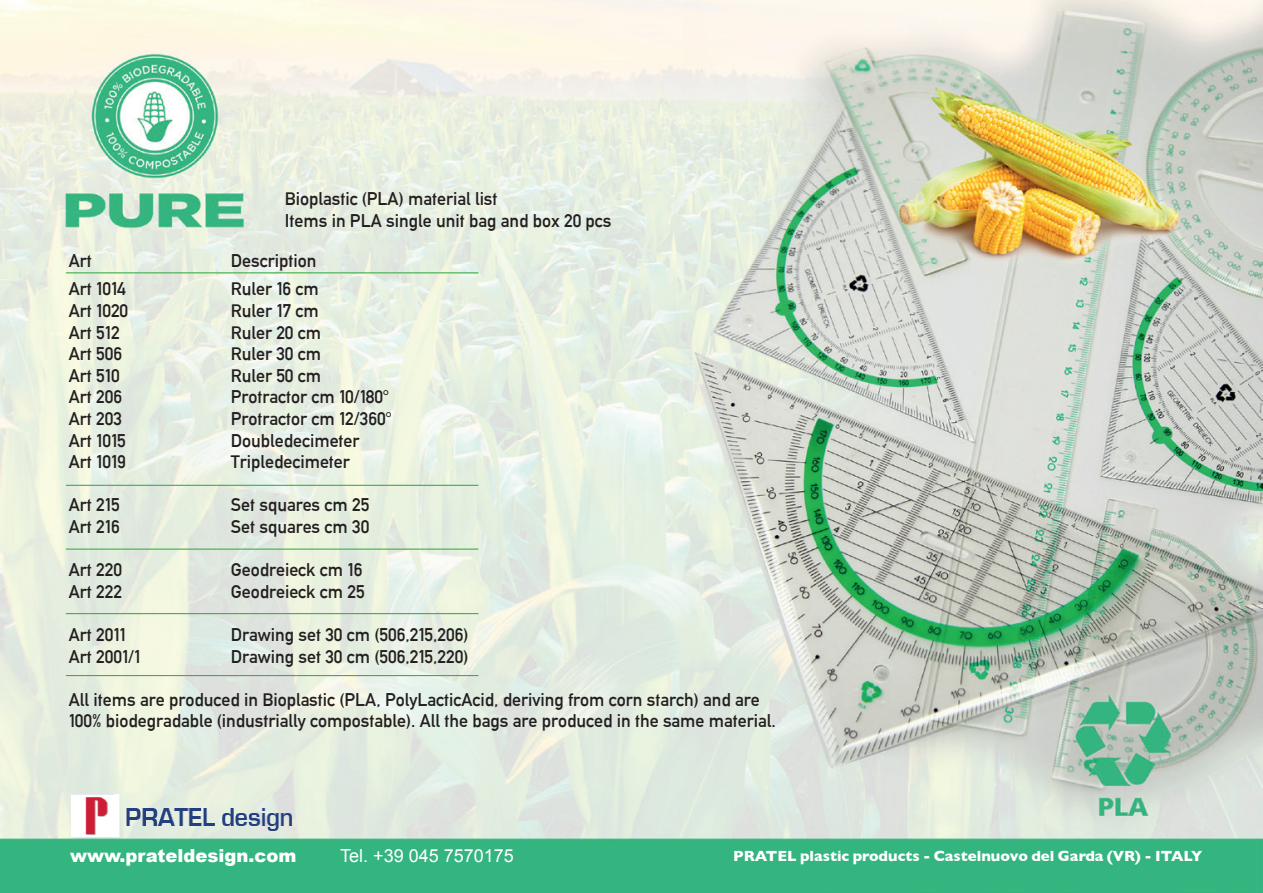
<style>
.page{position:relative;width:1263px;height:893px;background:#fff}
.page>*{position:absolute;margin:0;border:0;box-sizing:border-box;transform-origin:0 0}
.t1{font:18px/21.6px "Alte DIN1451 Mittelschrift";color:#231f20}
.t2{font:900 18px "Arial";color:#fff}
.t3{font:18px "Arial";color:#fff}
.t4{font:700 15px "Gill Sans";color:#fff}
</style>
<div class="page">
<img style="left:0;top:0;width:1263px;height:893px">
<img style="left:71px;top:794px;width:237px;height:43px">
<hr style="left:66px;top:272px;width:412px;height:1px;background:#40ae49">
<hr style="left:66px;top:485px;width:412px;height:1px;background:#40ae49">
<hr style="left:66px;top:549px;width:412px;height:1px;background:#40ae49">
<hr style="left:66px;top:613px;width:412px;height:1px;background:#40ae49">
<hr style="left:66px;top:675px;width:412px;height:1px;background:#40ae49">
<p class="t1" style="left:285px;top:188px;width:328px">Bioplastic (PLA) material list<br>Items in PLA single unit bag and box 20 pcs</p>
<p class="t1" style="left:69px;top:250px;width:25px">Art</p>
<p class="t1" style="left:231px;top:250px;width:87px">Description</p>
<p class="t1" style="left:69px;top:278px;width:58px">Art 1014</p>
<p class="t1" style="left:231px;top:278px;width:90px">Ruler 16 cm</p>
<p class="t1" style="left:69px;top:300px;width:61px">Art 1020</p>
<p class="t1" style="left:231px;top:300px;width:89px">Ruler 17 cm</p>
<p class="t1" style="left:69px;top:321px;width:52px">Art 512</p>
<p class="t1" style="left:231px;top:321px;width:92px">Ruler 20 cm</p>
<p class="t1" style="left:69px;top:343px;width:55px">Art 506</p>
<p class="t1" style="left:231px;top:343px;width:92px">Ruler 30 cm</p>
<p class="t1" style="left:69px;top:364px;width:52px">Art 510</p>
<p class="t1" style="left:231px;top:364px;width:92px">Ruler 50 cm</p>
<p class="t1" style="left:69px;top:386px;width:55px">Art 206</p>
<p class="t1" style="left:231px;top:386px;width:159px">Protractor cm 10/180°</p>
<p class="t1" style="left:69px;top:408px;width:55px">Art 203</p>
<p class="t1" style="left:231px;top:408px;width:162px">Protractor cm 12/360°</p>
<p class="t1" style="left:69px;top:429px;width:58px">Art 1015</p>
<p class="t1" style="left:231px;top:429px;width:130px">Doubledecimeter</p>
<p class="t1" style="left:69px;top:451px;width:59px">Art 1019</p>
<p class="t1" style="left:231px;top:451px;width:121px">Tripledecimeter</p>
<p class="t1" style="left:69px;top:494px;width:52px">Art 215</p>
<p class="t1" style="left:231px;top:494px;width:140px">Set squares cm 25</p>
<p class="t1" style="left:69px;top:516px;width:52px">Art 216</p>
<p class="t1" style="left:231px;top:516px;width:140px">Set squares cm 30</p>
<p class="t1" style="left:69px;top:559px;width:55px">Art 220</p>
<p class="t1" style="left:231px;top:559px;width:133px">Geodreieck cm 16</p>
<p class="t1" style="left:69px;top:580px;width:55px">Art 222</p>
<p class="t1" style="left:231px;top:580px;width:136px">Geodreieck cm 25</p>
<p class="t1" style="left:69px;top:624px;width:58px">Art 2011</p>
<p class="t1" style="left:231px;top:624px;width:239px">Drawing set 30 cm (506,215,206)</p>
<p class="t1" style="left:69px;top:645px;width:73px">Art 2001/1</p>
<p class="t1" style="left:231px;top:645px;width:239px">Drawing set 30 cm (506,215,220)</p>
<p class="t1" style="left:69px;top:688px;width:708px">All items are produced in Bioplastic (PLA, PolyLacticAcid, deriving from corn starch) and are<br>100% biodegradable (industrially compostable). All the bags are produced in the same material.</p>
<p class="t2" style="left:70px;top:842px;width:228px">www.prateldesign.com</p>
<p class="t3" style="left:340px;top:844px;width:175px">Tel. +39 045 7570175</p>
<p class="t4" style="left:733px;top:844px;width:471px">PRATEL plastic products - Castelnuovo del Garda (VR) - ITALY</p>
</div>
